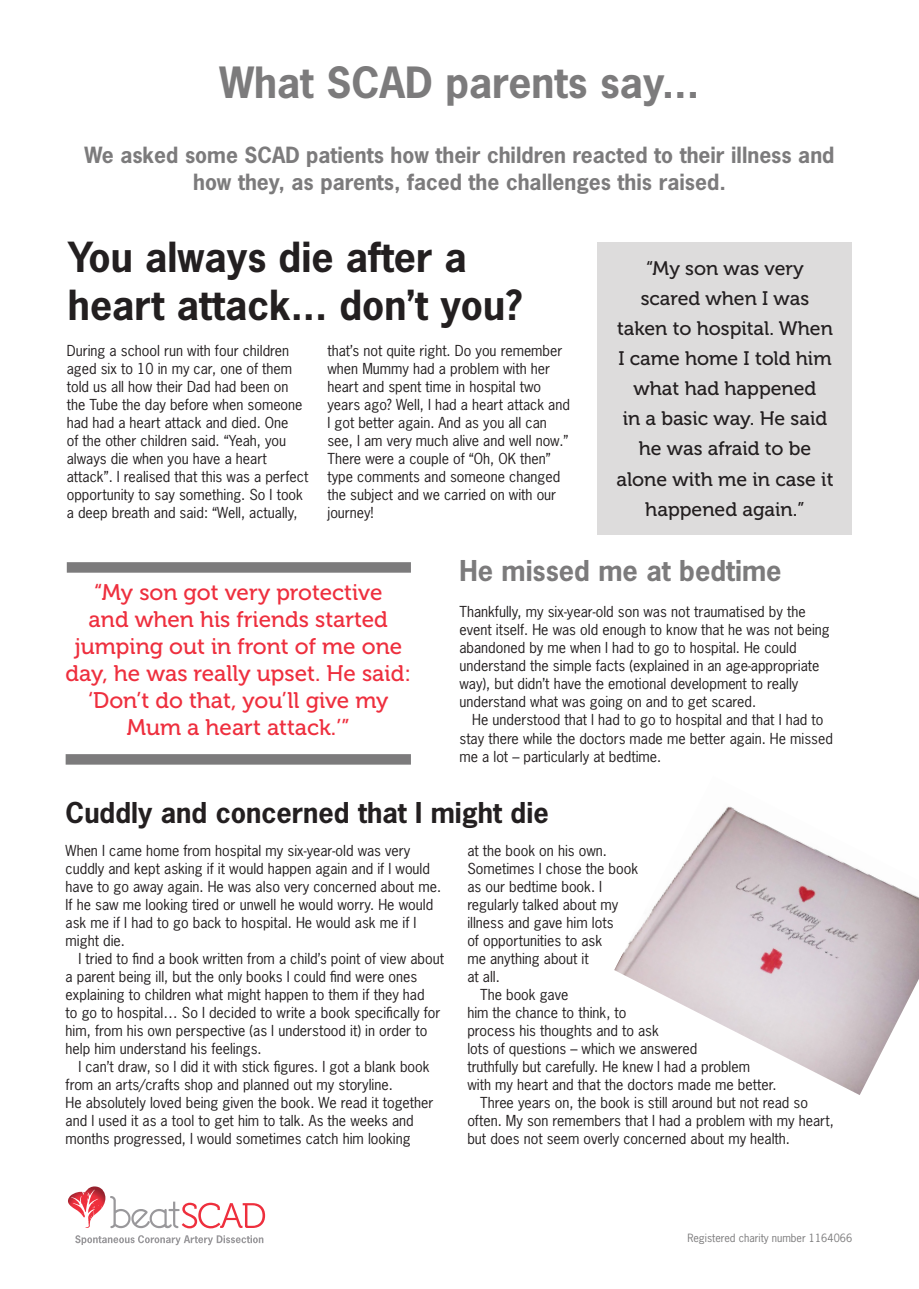
<style>
.page{position:relative;width:919px;height:1289px;background:#fff}
.page>*{position:absolute;margin:0;border:0;box-sizing:border-box;transform-origin:0 0}
.t1{font:700 40.5px "News Gothic Std";color:#7c7b7c}
.Subhead{font:700 39px/48px "News Gothic Std";color:#231f20}
.Subhead-2{font:700 27px "News Gothic Std";color:#231f20}
.Body_not_indented{font:700 27px "News Gothic Std";color:#7c7b7c}
.Pull_quote_big{font:22.5px/27px "Museo 500";color:#ee2f3e;text-align:center}
.t2{font:700 21px/27px "News Gothic Std";color:#7c7b7c;text-align:center}
.Pull_quote_big-2{font:19.5px/30px "Museo 500";color:#231f20;text-align:center}
.Body_not_indented-2{font:14.25px/18px "News Gothic Std";color:#231f20}
.Body_indented{font:14.25px/18px "News Gothic Std";color:#231f20}
.t3{font:10.65px "News Gothic Std";color:#7c7b7c}
</style>
<div class="page">
<svg style="left:68px;top:1186px;width:197px;height:42px"></svg>
<svg style="left:75px;top:1235px;width:188px;height:10px"></svg>
<img style="left:614px;top:806px;width:304px;height:289px">
<div style="left:597px;top:242px;width:255px;height:292px;background:#dddcdc"></div>
<div style="left:67px;top:562px;width:344px;height:10px;background:#7c7b7c"></div>
<div style="left:66px;top:754px;width:345px;height:10px;background:#7c7b7c"></div>
<p class="t1" style="left:219px;top:56px;width:481px">What SCAD parents say...</p>
<p class="t2" style="left:84px;top:141px;width:751px">We asked some SCAD patients how their children reacted to their illness and how they, as parents, faced the challenges this raised.</p>
<p class="Subhead" style="left:68px;top:233px;width:456px">You always die after a heart attack... don’t you?</p>
<p class="Pull_quote_big-2" style="left:616px;top:254px;width:218px">“My son was very scared when I was taken to hospital. When<br>I came home I told him what had happened<br>in a basic way. He said he was afraid to be alone with me in case it happened again.”</p>
<p class="Body_not_indented-2" style="left:67px;top:341px;width:243px">During a school run with four children aged six to 10 in my car, one of them told us all how their Dad had been on the Tube the day before when someone had had a heart attack and died. One<br>of the other children said. “Yeah, you always die when you have a heart attack”. I realised that this was a perfect opportunity to say something. So I took a deep breath and said: “Well, actually,</p>
<p class="Body_not_indented-2" style="left:327px;top:341px;width:244px">that’s not quite right. Do you remember when Mummy had a problem with her heart and spent time in hospital two years ago? Well, I had a heart attack and I got better again. And as you all can see, I am very much alive and well now.” There were a couple of “Oh, OK then” type comments and someone changed the subject and we carried on with our journey!</p>
<p class="Body_not_indented" style="left:459px;top:553px;width:323px">He missed me at bedtime</p>
<p class="Body_not_indented-2" style="left:459px;top:603px;width:372px">Thankfully, my six-year-old son was not traumatised by the event itself. He was old enough to know that he was not being abandoned by me when I had to go to hospital. He could understand the simple facts (explained in an age-appropriate way), but didn’t have the emotional development to really understand what was going on and to get scared.</p>
<p class="Body_indented" style="left:459px;top:711px;width:375px;text-indent:13px">He understood that I had to go to hospital and that I had to stay there while the doctors made me better again. He missed me a lot – particularly at bedtime.</p>
<p class="Pull_quote_big" style="left:66px;top:579px;width:347px">“My son got very protective<br>and when his friends started jumping out in front of me one day, he was really upset. He said: ‘Don’t do that, you’ll give my<br>Mum a heart attack.’”</p>
<p class="Subhead-2" style="left:66px;top:794px;width:484px">Cuddly and concerned that I might die</p>
<p class="Body_not_indented-2" style="left:66px;top:841px;width:377px">When I came home from hospital my six-year-old was very cuddly and kept asking if it would happen again and if I would have to go away again. He was also very concerned about me.<br>If he saw me looking tired or unwell he would worry. He would ask me if I had to go back to hospital. He would ask me if I might die.</p>
<p class="Body_indented" style="left:66px;top:949px;width:380px;text-indent:13px">I tried to find a book written from a child’s point of view about a parent being ill, but the only books I could find were ones explaining to children what might happen to them if they had<br>to go to hospital… So I decided to write a book specifically for him, from his own perspective (as I understood it) in order to help him understand his feelings.</p>
<p class="Body_indented" style="left:66px;top:1057px;width:365px;text-indent:13px">I can’t draw, so I did it with stick figures. I got a blank book from an arts/crafts shop and planned out my storyline.</p>
<p class="Body_not_indented-2" style="left:66px;top:1093px;width:369px">He absolutely loved being given the book. We read it together and I used it as a tool to get him to talk. As the weeks and months progressed, I would sometimes catch him looking</p>
<p class="Body_not_indented-2" style="left:467px;top:841px;width:172px">at the book on his own.<br>Sometimes I chose the book as our bedtime book. I regularly talked about my illness and gave him lots<br>of opportunities to ask<br>me anything about it<br>at all.</p>
<p class="Body_indented" style="left:467px;top:985px;width:311px;text-indent:13px">The book gave<br>him the chance to think, to<br>process his thoughts and to ask<br>lots of questions – which we answered<br>truthfully but carefully. He knew I had a problem with my heart and that the doctors made me better.</p>
<p class="Body_indented" style="left:467px;top:1093px;width:368px;text-indent:13px">Three years on, the book is still around but not read so often. My son remembers that I had a problem with my heart, but does not seem overly concerned about my health.</p>
<p class="t3" style="left:687px;top:1231px;width:166px">Registered charity number 1164066</p>
</div>
